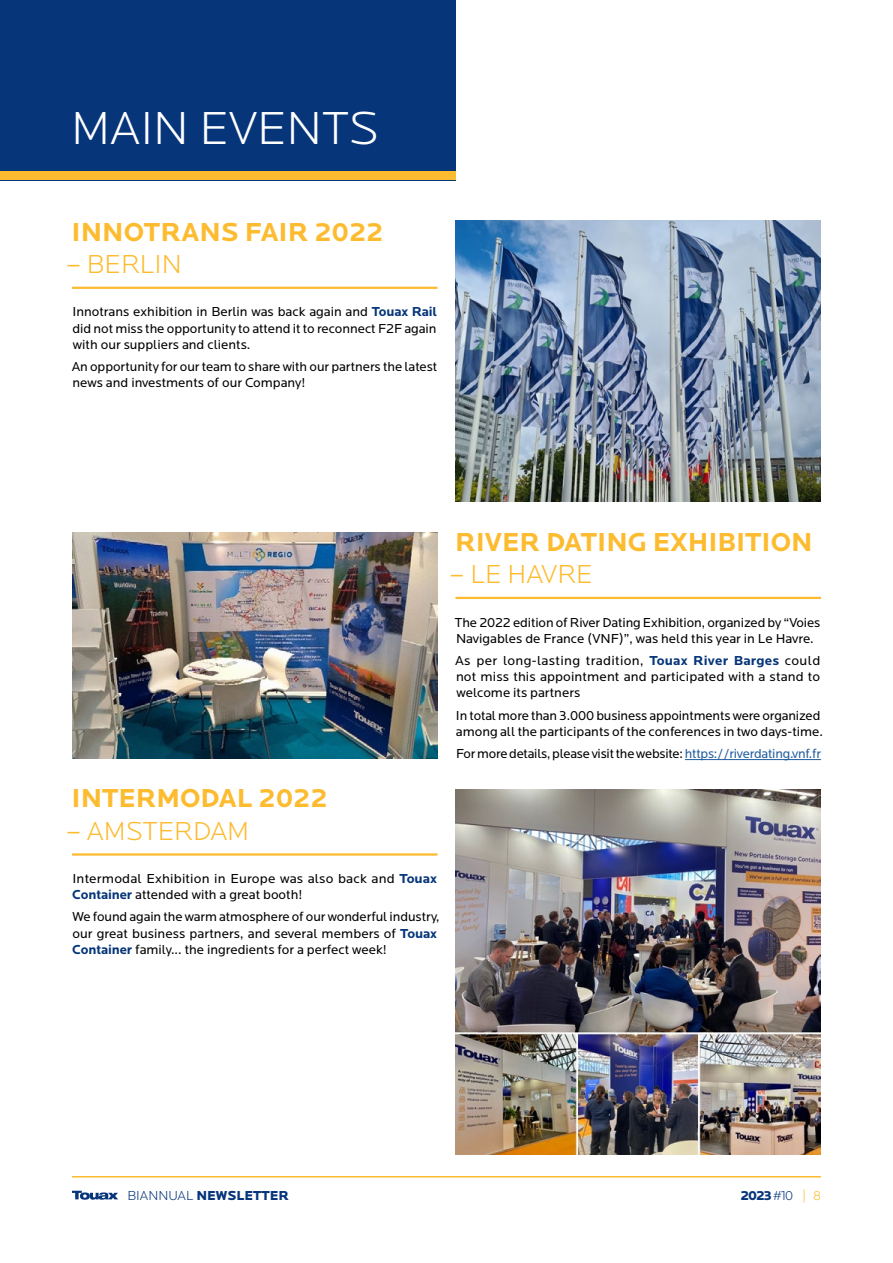
<style>
.page{position:relative;width:893px;height:1263px;background:#fff}
.page>*{position:absolute;margin:0;border:0;box-sizing:border-box;transform-origin:0 0}
.t1{font:300 48px "Locator";color:#fff}
.t2{font:700 27px "Locator";color:#fdbb30}
.t3{font:300 27px "Locator";color:#fdbb30}
.t4{font:13.5px/16.2px "Locator";letter-spacing:-.005em;color:#000}
.t5{font:13.5px/16.2px "Locator";letter-spacing:.015em;color:#000}
.t6{font:900 13.5px "Locator";color:#06357a}
.s1{font-weight:700;color:#06357a}
.s2{color:#215e9e}
.s3{font-weight:300}
.s4{font-weight:300;color:#fdbb30}
</style>
<div class="page">
<svg style="left:72px;top:1191px;width:46px;height:9px"></svg>
<div style="left:0;top:0;width:455px;height:180px;background:#06357a"></div>
<div style="left:0;top:171px;width:455px;height:9px;background:#fdbb30"></div>
<hr style="left:72px;top:287px;width:365px;height:2px;background:#fdbb30">
<hr style="left:455px;top:597px;width:366px;height:2px;background:#fdbb30">
<hr style="left:685px;top:759px;width:136px;height:1px;background:#215e9e">
<hr style="left:72px;top:853px;width:365px;height:3px;background:#fdbb30">
<img style="left:455px;top:220px;width:366px;height:282px">
<img style="left:72px;top:533px;width:365px;height:225px">
<img style="left:455px;top:789px;width:366px;height:366px">
<hr style="left:72px;top:1176px;width:749px;height:1px;background:#fdbb30">
<h1 class="t1" style="left:71px;top:101px;width:309px">MAIN EVENTS</h1>
<h2 class="t2" style="left:72px;top:216px;width:313px">INNOTRANS FAIR 2022</h2>
<h2 class="t3" style="left:66px;top:249px;width:117px">– BERLIN</h2>
<p class="t4" style="left:72px;top:304px;width:366px;text-align:justify">Innotrans exhibition in Berlin was back again and <span class="s1">Touax Rail </span>did not miss the opportunity to attend it to reconnect F2F again with our suppliers and clients.</p>
<p class="t4" style="left:72px;top:359px;width:367px">An opportunity for our team to share with our partners the latest news and investments of our Company!</p>
<h2 class="t2" style="left:72px;top:783px;width:258px">INTERMODAL 2022</h2>
<h2 class="t3" style="left:66px;top:816px;width:185px">– AMSTERDAM</h2>
<p class="t5" style="left:72px;top:871px;width:366px">Intermodal Exhibition in Europe was also back and <span class="s1">Touax<br>Container</span> attended with a great booth!</p>
<p class="t4" style="left:72px;top:909px;width:369px">We found again the warm atmosphere of our wonderful industry, our great business partners, and several members of <span class="s1">Touax<br>Container</span> family... the ingredients for a perfect week!</p>
<h2 class="t2" style="left:455px;top:526px;width:359px">RIVER DATING EXHIBITION</h2>
<h2 class="t3" style="left:450px;top:559px;width:145px">– LE HAVRE</h2>
<p class="t4" style="left:455px;top:614px;width:367px">The 2022 edition of River Dating Exhibition, organized by “Voies<br>Navigables de France (VNF)”, was held this year in Le Havre.</p>
<p class="t4" style="left:455px;top:652px;width:367px;text-align:justify">As per long-lasting tradition, <span class="s1">Touax River Barges</span> could not miss this appointment and participated with a stand to welcome its partners</p>
<p class="t4" style="left:456px;top:707px;width:369px">In total more than 3.000 business appointments were organized among all the participants of the conferences in two days-time.</p>
<p class="t4" style="left:456px;top:745px;width:366px">For more details, please visit the website: <span class="s2">https://riverdating.vnf.fr</span></p>
<p class="t6" style="left:127px;top:1187px;width:163px"><span class="s3">BIANNUAL</span> NEWSLETTER</p>
<p class="t6" style="left:740px;top:1187px;width:82px">2023 <span class="s3">#10</span> <span class="s4">| 8</span></p>
</div>
